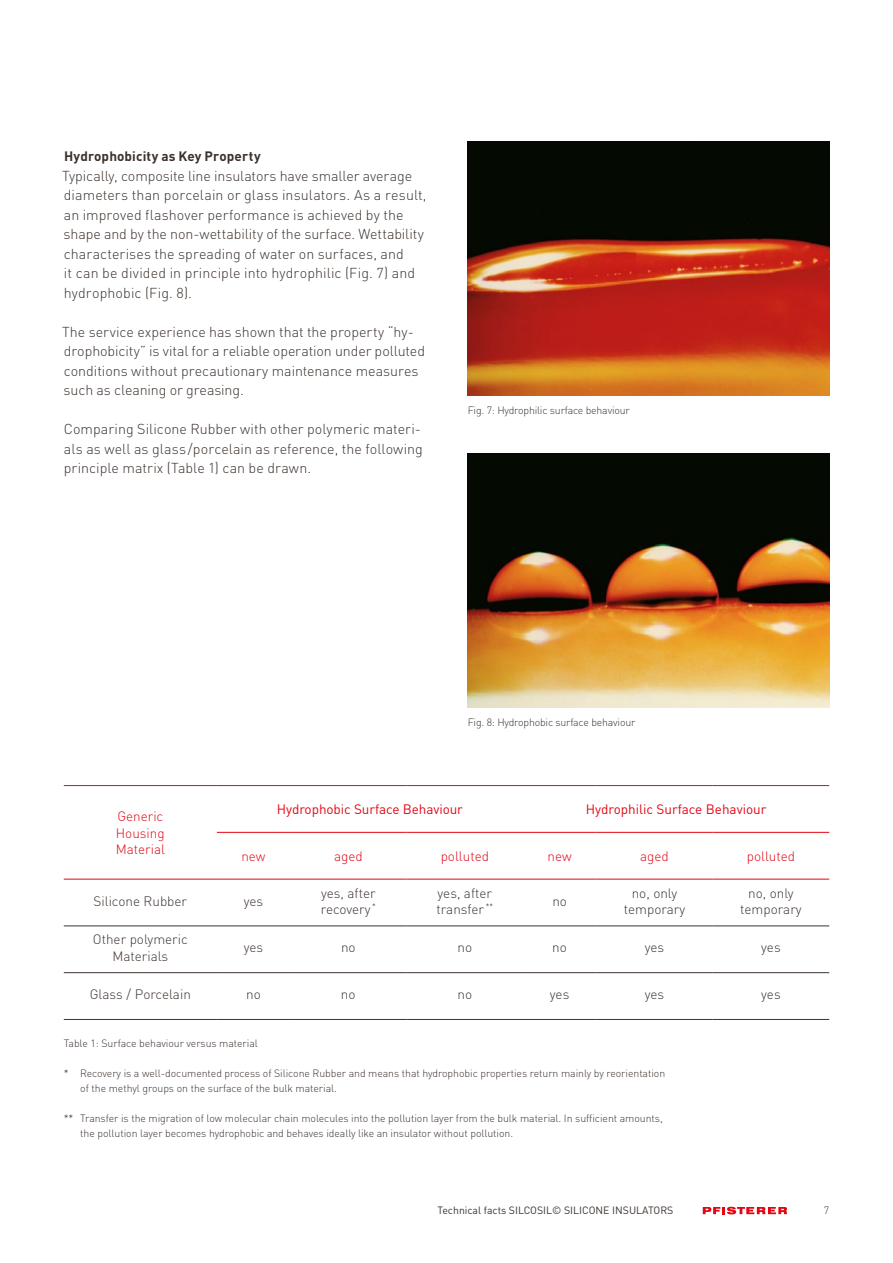
<style>
.page{position:relative;width:893px;height:1263px;background:#fff}
.page>*{position:absolute;margin:0;border:0;box-sizing:border-box;transform-origin:0 0}
.t1{font:300 14.25px/19.5px "DIN Pro";color:#3c322d}
.t2{font:300 13.5px/16.2px "DIN Pro";color:#3c322d;text-align:center}
.t3{font:13.5px "DIN Pro";letter-spacing:-.005em;color:#e30613}
.t4{font:300 13.5px/16.2px "DIN Pro";color:#e30613}
.t5{font:700 13.5px "DIN Pro";letter-spacing:.01em;color:#3c322d}
.t6{font:300 10.5px/15px "DIN Pro";letter-spacing:-.005em;color:#3c322d}
.t7{font:10.5px "DIN Pro";color:#3c322d}
</style>
<div class="page">
<img style="left:468px;top:142px;width:361px;height:253px">
<img style="left:468px;top:454px;width:361px;height:253px">
<hr style="left:217px;top:785px;width:73px;height:1px;background:#e30613">
<hr style="left:290px;top:785px;width:117px;height:1px;background:#e30613">
<hr style="left:407px;top:785px;width:116px;height:1px;background:#e30613">
<hr style="left:523px;top:785px;width:73px;height:1px;background:#e30613">
<hr style="left:596px;top:785px;width:117px;height:1px;background:#e30613">
<hr style="left:713px;top:785px;width:116px;height:1px;background:#e30613">
<hr style="left:217px;top:832px;width:73px;height:1px;background:#e30613">
<hr style="left:290px;top:832px;width:117px;height:1px;background:#e30613">
<hr style="left:407px;top:832px;width:116px;height:1px;background:#e30613">
<hr style="left:523px;top:832px;width:73px;height:1px;background:#e30613">
<hr style="left:596px;top:832px;width:117px;height:1px;background:#e30613">
<hr style="left:713px;top:832px;width:116px;height:1px;background:#e30613">
<hr style="left:217px;top:879px;width:73px;height:1px;background:#e30613">
<hr style="left:290px;top:879px;width:117px;height:1px;background:#e30613">
<hr style="left:407px;top:879px;width:116px;height:1px;background:#e30613">
<hr style="left:523px;top:879px;width:73px;height:1px;background:#e30613">
<hr style="left:596px;top:879px;width:117px;height:1px;background:#e30613">
<hr style="left:713px;top:879px;width:116px;height:1px;background:#e30613">
<hr style="left:217px;top:926px;width:73px;height:1px;background:#3c322d">
<hr style="left:290px;top:926px;width:117px;height:1px;background:#3c322d">
<hr style="left:407px;top:926px;width:116px;height:1px;background:#3c322d">
<hr style="left:523px;top:926px;width:73px;height:1px;background:#3c322d">
<hr style="left:596px;top:926px;width:117px;height:1px;background:#3c322d">
<hr style="left:713px;top:926px;width:116px;height:1px;background:#3c322d">
<hr style="left:217px;top:972px;width:73px;height:1px;background:#3c322d">
<hr style="left:290px;top:972px;width:117px;height:1px;background:#3c322d">
<hr style="left:407px;top:972px;width:116px;height:1px;background:#3c322d">
<hr style="left:523px;top:972px;width:73px;height:1px;background:#3c322d">
<hr style="left:596px;top:972px;width:117px;height:1px;background:#3c322d">
<hr style="left:713px;top:972px;width:116px;height:1px;background:#3c322d">
<hr style="left:217px;top:1019px;width:73px;height:1px;background:#3c322d">
<hr style="left:290px;top:1019px;width:117px;height:1px;background:#3c322d">
<hr style="left:407px;top:1019px;width:116px;height:1px;background:#3c322d">
<hr style="left:523px;top:1019px;width:73px;height:1px;background:#3c322d">
<hr style="left:596px;top:1019px;width:117px;height:1px;background:#3c322d">
<hr style="left:713px;top:1019px;width:116px;height:1px;background:#3c322d">
<hr style="left:64px;top:785px;width:153px;height:1px;background:#e30613">
<hr style="left:64px;top:879px;width:153px;height:1px;background:#e30613">
<hr style="left:64px;top:926px;width:153px;height:1px;background:#3c322d">
<hr style="left:64px;top:972px;width:153px;height:1px;background:#3c322d">
<hr style="left:64px;top:1019px;width:153px;height:1px;background:#3c322d">
<svg style="left:703px;top:1207px;width:84px;height:7px"></svg>
<p class="t5" style="left:64px;top:145px;width:198px">Hydrophobicity as Key Property</p>
<p class="t1" style="left:62px;top:165px;width:366px">Typically, composite line insulators have smaller average diameters than porcelain or glass insulators. As a result, an improved flashover performance is achieved by the shape and by the non-wettability of the surface. Wettability characterises the spreading of water on surfaces, and<br>it can be divided in principle into hydrophilic (Fig. 7) and hydrophobic (Fig. 8).</p>
<p class="t1" style="left:62px;top:321px;width:364px">The service experience has shown that the property “hy&shy;drophobicity” is vital for a reliable operation under polluted conditions without precautionary maintenance measures such as cleaning or greasing.</p>
<p class="t1" style="left:64px;top:418px;width:361px">Comparing Silicone Rubber with other polymeric materi&shy;als as well as glass/porcelain as reference, the following principle matrix (Table 1) can be drawn.</p>
<p class="t6" style="left:468px;top:402px;width:164px">Fig. 7: Hydrophilic surface behaviour</p>
<p class="t6" style="left:468px;top:714px;width:169px">Fig. 8: Hydrophobic surface behaviour</p>
<p class="t4" style="left:116px;top:807px;width:51px">Generic<br>Housing<br>Material</p>
<p class="t3" style="left:277px;top:799px;width:188px">Hydrophobic Surface Behaviour</p>
<p class="t3" style="left:586px;top:799px;width:182px">Hydrophilic Surface Behaviour</p>
<p class="t4" style="left:241px;top:847px;width:26px">new</p>
<p class="t4" style="left:334px;top:847px;width:30px">aged</p>
<p class="t4" style="left:441px;top:847px;width:50px">polluted</p>
<p class="t4" style="left:548px;top:847px;width:26px">new</p>
<p class="t4" style="left:640px;top:847px;width:30px">aged</p>
<p class="t4" style="left:747px;top:847px;width:50px">polluted</p>
<p class="t2" style="left:94px;top:891px;width:95px">Silicone Rubber</p>
<p class="t2" style="left:244px;top:891px;width:21px">yes</p>
<p class="t2" style="left:321px;top:883px;width:56px;text-align:left">yes, after recovery <sup>*</sup></p>
<p class="t2" style="left:437px;top:883px;width:58px;text-align:left">yes, after transfer <sup>**</sup></p>
<p class="t2" style="left:552px;top:891px;width:16px">no</p>
<p class="t2" style="left:624px;top:883px;width:63px">no, only temporary</p>
<p class="t2" style="left:740px;top:883px;width:63px">no, only temporary</p>
<p class="t2" style="left:93px;top:930px;width:96px">Other polymeric<br>Materials</p>
<p class="t2" style="left:244px;top:938px;width:21px">yes</p>
<p class="t2" style="left:341px;top:938px;width:16px">no</p>
<p class="t2" style="left:457px;top:938px;width:16px">no</p>
<p class="t2" style="left:552px;top:938px;width:16px">no</p>
<p class="t2" style="left:645px;top:938px;width:21px">yes</p>
<p class="t2" style="left:761px;top:938px;width:21px">yes</p>
<p class="t2" style="left:90px;top:985px;width:103px">Glass / Porcelain</p>
<p class="t2" style="left:246px;top:985px;width:16px">no</p>
<p class="t2" style="left:341px;top:985px;width:16px">no</p>
<p class="t2" style="left:457px;top:985px;width:16px">no</p>
<p class="t2" style="left:550px;top:985px;width:21px">yes</p>
<p class="t2" style="left:645px;top:985px;width:21px">yes</p>
<p class="t2" style="left:761px;top:985px;width:21px">yes</p>
<p class="t6" style="left:64px;top:1035px;width:196px">Table 1: Surface behaviour versus material</p>
<p class="t6" style="left:80px;top:1065px;width:586px;text-indent:-16px">* Recovery is a well-documented process of Silicone Rubber and means that hydrophobic properties return mainly by reorientation of the methyl groups on the surface of the bulk material.</p>
<p class="t6" style="left:80px;top:1110px;width:584px;text-indent:-16px">** Transfer is the migration of low molecular chain molecules into the pollution layer from the bulk material. In sufficient amounts, the pollution layer becomes hydrophobic and behaves ideally like an insulator without pollution.</p>
<p class="t7" style="left:437px;top:1202px;width:237px">Technical facts SILCOSIL© SILICONE INSULATORS</p>
<p class="t6" style="left:824px;top:1202px;width:7px">7</p>
</div>
